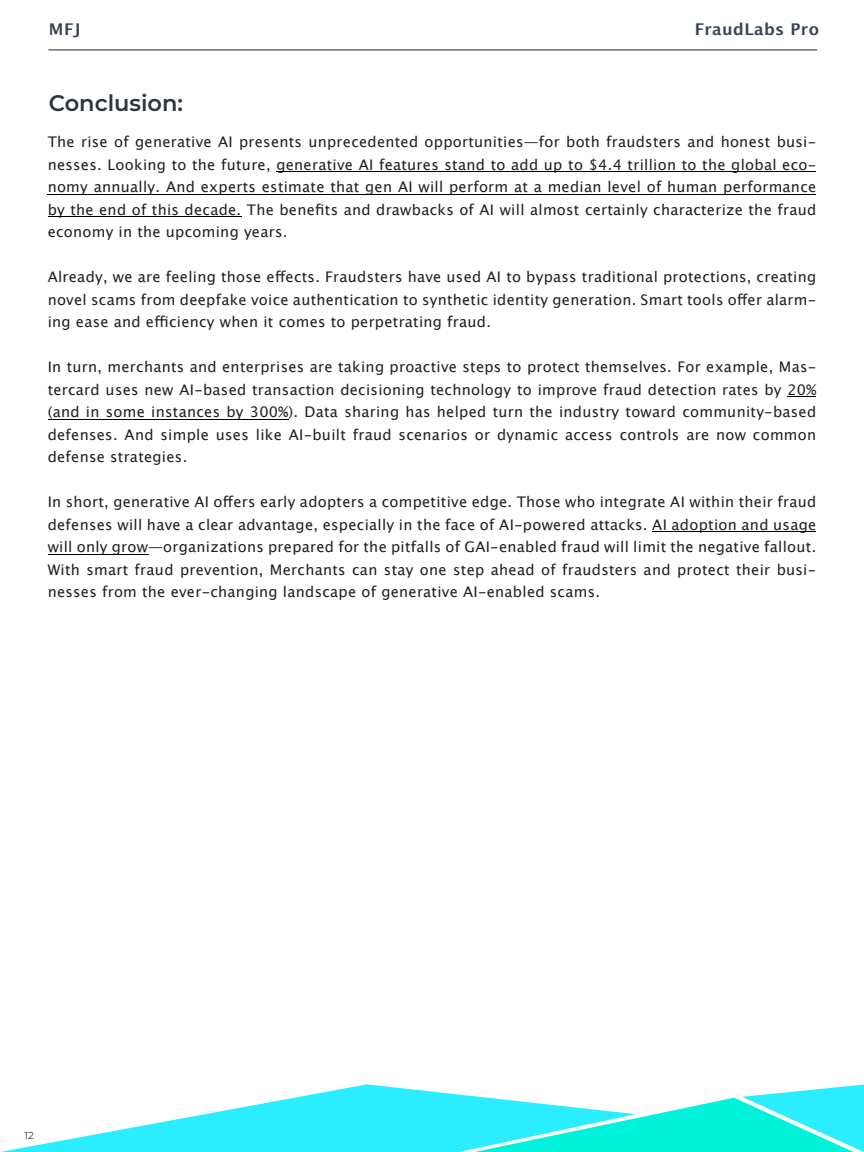
<style>
.page{position:relative;width:864px;height:1152px;background:#fff}
.page>*{position:absolute;margin:0;border:0;box-sizing:border-box;transform-origin:0 0}
.t1{font:600 22.5px "Montserrat";color:#2e333c}
.t2{font:700 16.2px "Lucida Grande";letter-spacing:.025em;color:#394454}
.t3{font:14.7px/22.5px "Lucida Grande";letter-spacing:.02em;color:#221f20;text-align:justify}
.t4{font:10.2px "Montserrat";color:#2e333c}
</style>
<div class="page">
<hr style="left:48px;top:50px;width:769px;height:1px;background:#221f20">
<svg style="left:0;top:1084px;width:474px;height:68px;fill:#2aedff"></svg>
<svg style="left:474px;top:1084px;width:390px;height:68px"></svg>
<hr style="left:276px;top:171px;width:540px;height:1px;background:#000">
<hr style="left:48px;top:194px;width:768px;height:1px;background:#000">
<hr style="left:48px;top:216px;width:194px;height:1px;background:#000">
<svg style="left:787px;top:396px;width:29px;height:1px"></svg>
<hr style="left:48px;top:419px;width:241px;height:1px;background:#000">
<hr style="left:652px;top:531px;width:164px;height:1px;background:#000">
<hr style="left:48px;top:554px;width:100px;height:1px;background:#000">
<p class="t2" style="left:49px;top:22px;width:33px">MFJ</p>
<p class="t2" style="left:695px;top:22px;width:126px">FraudLabs Pro</p>
<h1 class="t1" style="left:49px;top:90px;width:136px">Conclusion:</h1>
<p class="t3" style="left:48px;top:132px;width:770px">The rise of generative AI presents unprecedented opportunities—for both fraudsters and honest busi&shy;nesses. Looking to the future, generative AI features stand to add up to $4.4 trillion to the global eco&shy;nomy annually. And experts estimate that gen AI will perform at a median level of human performance by the end of this decade. The benefits and drawbacks of AI will almost certainly characterize the fraud economy in the upcoming years.</p>
<p class="t3" style="left:48px;top:267px;width:770px">Already, we are feeling those effects. Fraudsters have used AI to bypass traditional protections, creating novel scams from deepfake voice authentication to synthetic identity generation. Smart tools offer alarm&shy;ing ease and efficiency when it comes to perpetrating fraud.</p>
<p class="t3" style="left:48px;top:357px;width:770px">In turn, merchants and enterprises are taking proactive steps to protect themselves. For example, Mas&shy;tercard uses new AI-based transaction decisioning technology to improve fraud detection rates by 20% (and in some instances by 300%). Data sharing has helped turn the industry toward community-based defenses. And simple uses like AI-built fraud scenarios or dynamic access controls are now common defense strategies.</p>
<p class="t3" style="left:48px;top:492px;width:770px">In short, generative AI offers early adopters a competitive edge. Those who integrate AI within their fraud defenses will have a clear advantage, especially in the face of AI-powered attacks. AI adoption and usage will only grow—organizations prepared for the pitfalls of GAI-enabled fraud will limit the negative fallout.<br>With smart fraud prevention, Merchants can stay one step ahead of fraudsters and protect their busi&shy;nesses from the ever-changing landscape of generative AI-enabled scams.</p>
<p class="t4" style="left:25px;top:1129px;width:11px">12</p>
</div>
